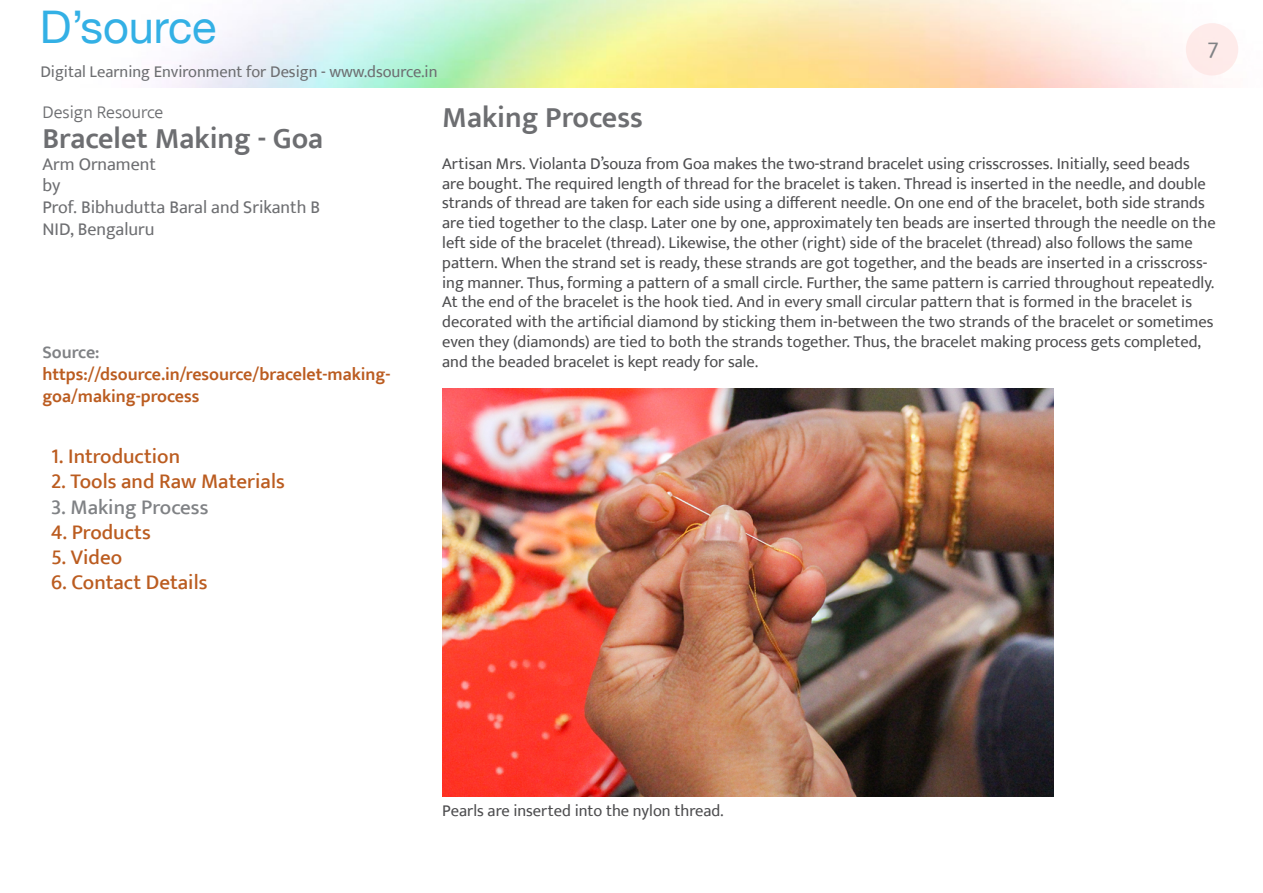
<style>
.page{position:relative;width:1263px;height:893px;background:#fff}
.page>*{position:absolute;margin:0;border:0;box-sizing:border-box;transform-origin:0 0}
.t1{font:45px "Helvetica Neue";color:#33b0e5}
.t2{font:600 30px "Ek Mukta";color:#6d6e71}
.t3{font:24px "Ek Mukta";color:#808285}
.t4{font:500 21px "Ek Mukta";color:#bb5c20}
.t5{font:500 21px "Ek Mukta";color:#808285}
.t6{font:600 18px/21.6px "Ek Mukta";color:#bb5c20}
.t7{font:18px/21.6px "Ek Mukta";color:#6d6e71}
.t8{font:300 18px "Ek Mukta";color:#6d6e71}
.t9{font:600 18px "Ek Mukta";color:#808285}
.t10{font:16.5px/19.8px "Ek Mukta";color:#4d4d4f}
.t11{font:16.5px "Ek Mukta";color:#6d6e71}
</style>
<div class="page">
<div style="left:1186px;top:23px;width:52px;height:52px;background:#feebea;border-radius:50%"></div>
<img style="left:442px;top:389px;width:611px;height:408px">
<h1 class="t1" style="left:40px;top:-6px;width:178px">D’source</h1>
<p class="t11" style="left:40px;top:62px;width:399px">Digital Learning Environment for Design - www.dsource.in</p>
<h3 class="t3" style="left:1207px;top:35px;width:13px">7</h3>
<p class="t8" style="left:43px;top:101px;width:122px">Design Resource</p>
<h2 class="t2" style="left:43px;top:120px;width:282px">Bracelet Making - Goa</h2>
<p class="t7" style="left:43px;top:153px;width:279px">Arm Ornament<br>by<br>Prof. Bibhudutta Baral and Srikanth B<br>NID, Bengaluru</p>
<p class="t9" style="left:43px;top:342px;width:59px">Source:</p>
<p class="t6" style="left:43px;top:363px;width:350px">https://dsource.in/resource/bracelet-making&shy;goa/making-process</p>
<p class="t4" style="left:51px;top:444px;width:131px">1. Introduction</p>
<p class="t4" style="left:51px;top:469px;width:235px">2. Tools and Raw Materials</p>
<p class="t5" style="left:51px;top:494px;width:159px">3. Making Process</p>
<p class="t4" style="left:51px;top:519px;width:101px">4. Products</p>
<p class="t4" style="left:51px;top:544px;width:73px">5. Video</p>
<p class="t4" style="left:51px;top:570px;width:158px">6. Contact Details</p>
<h2 class="t2" style="left:442px;top:100px;width:202px">Making Process</h2>
<p class="t10" style="left:442px;top:153px;width:775px">Artisan Mrs. Violanta D’souza from Goa makes the two-strand bracelet using crisscrosses. Initially, seed beads are bought. The required length of thread for the bracelet is taken. Thread is inserted in the needle, and double strands of thread are taken for each side using a different needle. On one end of the bracelet, both side strands are tied together to the clasp. Later one by one, approximately ten beads are inserted through the needle on the left side of the bracelet (thread). Likewise, the other (right) side of the bracelet (thread) also follows the same pattern. When the strand set is ready, these strands are got together, and the beads are inserted in a crisscross&shy;ing manner. Thus, forming a pattern of a small circle. Further, the same pattern is carried throughout repeatedly.<br>At the end of the bracelet is the hook tied. And in every small circular pattern that is formed in the bracelet is decorated with the artificial diamond by sticking them in-between the two strands of the bracelet or sometimes even they (diamonds) are tied to both the strands together. Thus, the bracelet making process gets completed, and the beaded bracelet is kept ready for sale.</p>
<p class="t10" style="left:442px;top:800px;width:283px">Pearls are inserted into the nylon thread.</p>
</div>
